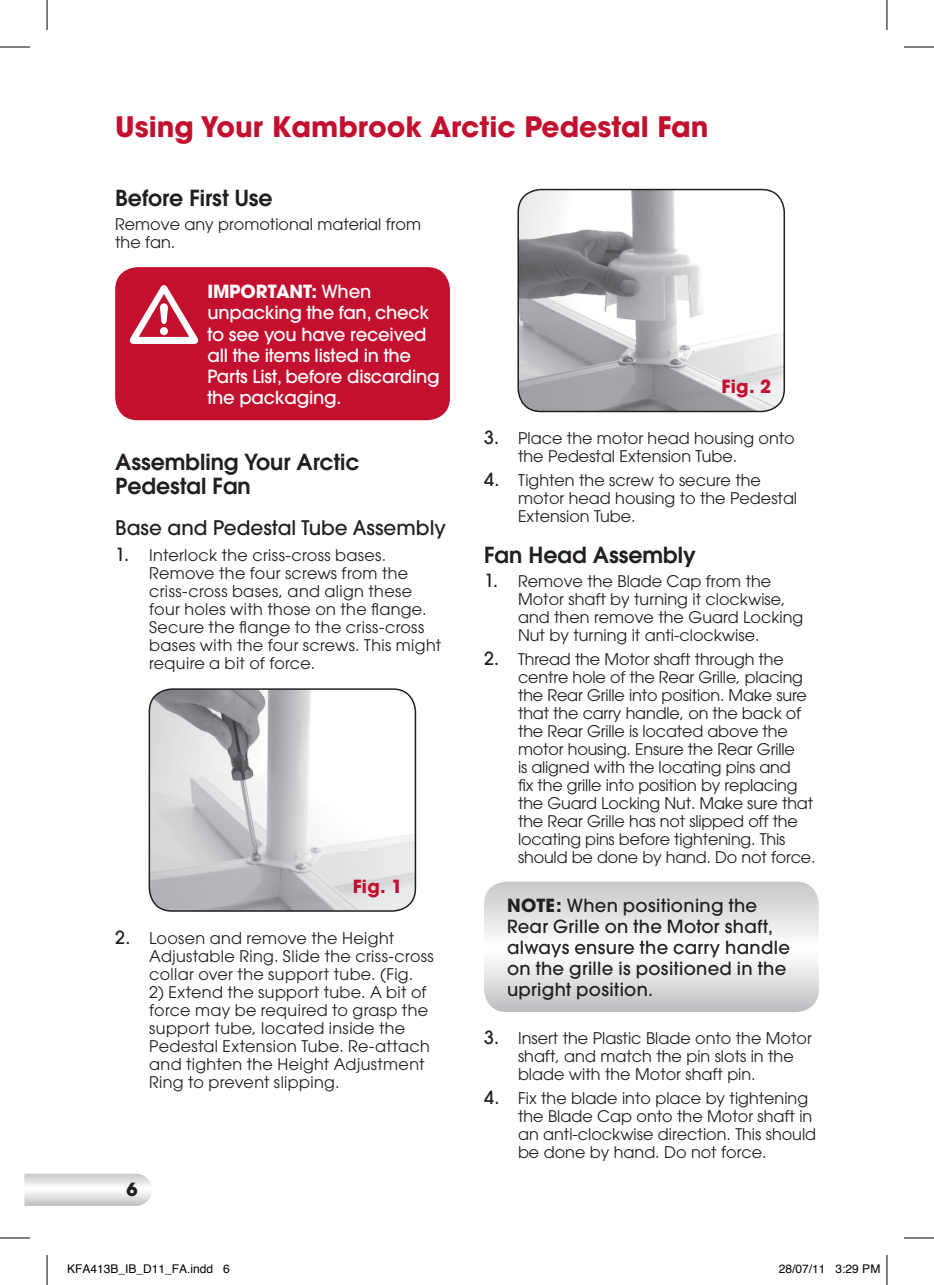
<style>
.page{position:relative;width:934px;height:1285px;background:#fff}
.page>*{position:absolute;margin:0;border:0;box-sizing:border-box;transform-origin:0 0}
.t1{font:700 28px "Avant Garde";color:#c3102f}
.t2{font:600 22px/24px "Avant Garde";color:#231f20}
.t3{font:500 20px "Avant Garde";color:#231f20}
.t4{font:500 18px/21px "Avant Garde";letter-spacing:.015em;color:#231f20}
.t5{font:500 18px/21px "Avant Garde";letter-spacing:-.01em;color:#fff}
.t6{font:700 18px "Avant Garde";letter-spacing:.015em;color:#c3102f}
.t7{font:700 18px "Avant Garde";color:#231f20}
.t8{font:16px/18px "Avant Garde";color:#231f20}
.t9{font:16px/18px "Avant Garde";letter-spacing:.02em;color:#231f20}
.t10{font:12px "Helvetica";color:#000}
.s1{font-weight:700}
.s2{font-weight:500;font-size:18px}
</style>
<div class="page">
<svg style="left:24px;top:1173px;width:127px;height:33px"></svg>
<div style="left:115px;top:267px;width:335px;height:153px;background:#c3102f;border-radius:23px"></div>
<svg style="left:130px;top:285px;width:68px;height:59px"></svg>
<img style="left:151px;top:689px;width:264px;height:222px">
<div style="left:148px;top:688px;width:268px;height:223px;border:2px solid #231f20;border-radius:23px"></div>
<img style="left:518px;top:189px;width:266px;height:222px">
<div style="left:517px;top:189px;width:267px;height:223px;border:2px solid #231f20;border-radius:23px"></div>
<svg style="left:484px;top:881px;width:334px;height:131px"></svg>
<hr style="left:0;top:47px;width:30px;height:1px;background:#000">
<hr style="left:903px;top:47px;width:30px;height:1px;background:#000">
<hr style="left:0;top:1237px;width:30px;height:1px;background:#000">
<hr style="left:903px;top:1237px;width:30px;height:1px;background:#000">
<hr style="left:47px;top:0;width:1px;height:30px;background:#000">
<hr style="left:47px;top:1255px;width:1px;height:30px;background:#000">
<hr style="left:886px;top:0;width:1px;height:30px;background:#000">
<hr style="left:886px;top:1255px;width:1px;height:30px;background:#000">
<h1 class="t1" style="left:115px;top:109px;width:594px">Using Your Kambrook Arctic Pedestal Fan</h1>
<h2 class="t2" style="left:115px;top:186px;width:159px">Before First Use</h2>
<p class="t8" style="left:115px;top:215px;width:307px">Remove any promotional material from the fan.</p>
<p class="t5" style="left:207px;top:281px;width:234px"><span class="s1">IMPORTANT:</span> When unpacking the fan, check to see you have received all the items listed in the<br>Parts List, before discarding the packaging.</p>
<h2 class="t2" style="left:115px;top:449px;width:246px">Assembling Your Arctic<br>Pedestal Fan</h2>
<p class="t3" style="left:115px;top:515px;width:332px">Base and Pedestal Tube Assembly</p>
<p class="t9" style="left:149px;top:546px;width:293px;text-indent:-34px"><span class="s2">1.</span> Interlock the criss-cross bases.<br>Remove the four screws from the criss-cross bases, and align these four holes with those on the flange.<br>Secure the flange to the criss-cross bases with the four screws. This might require a bit of force.</p>
<p class="t6" style="left:352px;top:874px;width:51px">Fig. 1</p>
<p class="t9" style="left:149px;top:929px;width:286px;text-indent:-34px"><span class="s2">2.</span> Loosen and remove the Height<br>Adjustable Ring. Slide the criss-cross collar over the support tube. (Fig.</p>
<p class="t9" style="left:149px;top:983px;width:282px">2) Extend the support tube. A bit of force may be required to grasp the support tube, located inside the<br>Pedestal Extension Tube. Re-attach and tighten the Height Adjustment<br>Ring to prevent slipping.</p>
<p class="t7" style="left:126px;top:1178px;width:13px">6</p>
<p class="t6" style="left:721px;top:375px;width:51px">Fig. 2</p>
<p class="t8" style="left:518px;top:429px;width:278px;text-indent:-34px"><span class="s2">3.</span> Place the motor head housing onto the Pedestal Extension Tube.</p>
<p class="t8" style="left:518px;top:471px;width:280px;text-indent:-34px"><span class="s2">4.</span> Tighten the screw to secure the motor head housing to the Pedestal<br>Extension Tube.</p>
<h2 class="t2" style="left:484px;top:542px;width:213px">Fan Head Assembly</h2>
<p class="t8" style="left:518px;top:572px;width:286px;text-indent:-34px"><span class="s2">1.</span> Remove the Blade Cap from the Motor shaft by turning it clockwise, and then remove the Guard Locking Nut by turning it anti-clockwise.</p>
<p class="t8" style="left:518px;top:649px;width:299px;text-indent:-34px"><span class="s2">2.</span> Thread the Motor shaft through the centre hole of the Rear Grille, placing the Rear Grille into position. Make sure that the carry handle, on the back of the Rear Grille is located above the motor housing. Ensure the Rear Grille<br>is aligned with the locating pins and<br>fix the grille into position by replacing the Guard Locking Nut. Make sure that the Rear Grille has not slipped off the locating pins before tightening. This should be done by hand. Do not force.</p>
<p class="t4" style="left:507px;top:895px;width:284px"><span class="s1">NOTE:</span> When positioning the<br>Rear Grille on the Motor shaft, always ensure the carry handle on the grille is positioned in the upright position.</p>
<p class="t8" style="left:518px;top:1029px;width:295px;text-indent:-34px"><span class="s2">3.</span> Insert the Plastic Blade onto the Motor shaft, and match the pin slots in the blade with the Motor shaft pin.</p>
<p class="t8" style="left:518px;top:1089px;width:299px;text-indent:-34px"><span class="s2">4.</span> Fix the blade into place by tightening the Blade Cap onto the Motor shaft in an anti-clockwise direction. This should be done by hand. Do not force.</p>
<p class="t10" style="left:67px;top:1259px;width:164px">KFA413B_IB_D11_FA.indd 6</p>
<p class="t10" style="left:778px;top:1259px;width:103px">28/07/11 3:29 PM</p>
</div>
